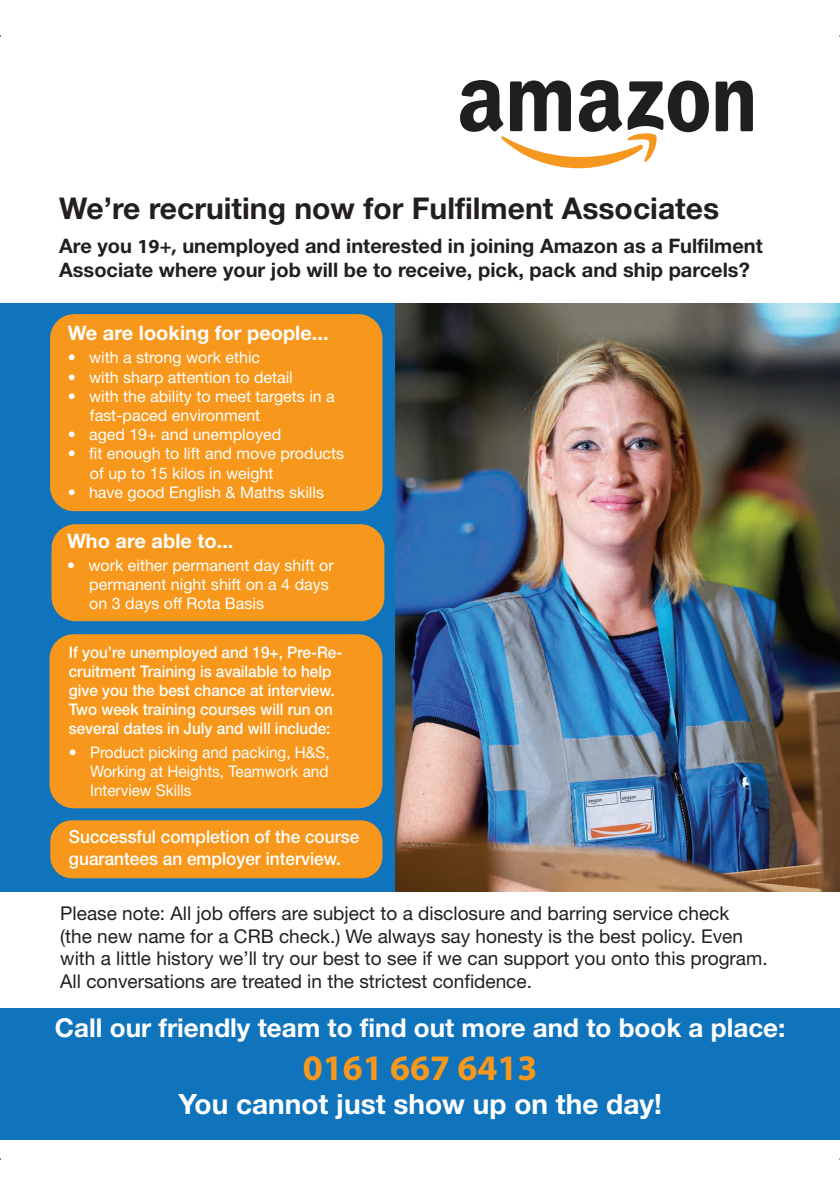
<style>
.page{position:relative;width:840px;height:1191px;background:#fff}
.page>*{position:absolute;margin:0;border:0;box-sizing:border-box;transform-origin:0 0}
.t1{font:700 36px "Myriad Pro";color:#f7981d}
.t2{font:700 30px "Helvetica Neue";color:#231f20}
.t3{font:700 28px "Helvetica Neue";color:#fff}
.t4{font:700 26px "Helvetica Neue";color:#fff}
.t5{font:700 20px/24px "Helvetica Neue";color:#231f20}
.t6{font:700 20px "Helvetica Neue";color:#fff}
.t7{font:19px/22.8px "Helvetica Neue";color:#231f20}
.t8{font:500 18px/21.6px "Helvetica Neue";color:#fff;scale:.96 1}
.t9{font:16px/19.2px "Helvetica Neue";color:#fff}
.t10{font:500 16px/19.2px "Helvetica Neue";color:#fff;scale:.96 1}
.s1{font-family:"Myriad Pro"}
</style>
<div class="page">
<img style="left:394px;top:303px;width:445px;height:589px">
<div style="left:0;top:300px;width:394px;height:592px;background:#1074bc"></div>
<div style="left:0;top:233px;width:839px;height:69px;background:#fff"></div>
<div style="left:0;top:1007px;width:839px;height:132px;background:#1074bc"></div>
<div style="left:51px;top:524px;width:333px;height:97px;background:#f7981d;border-radius:24px"></div>
<div style="left:50px;top:314px;width:332px;height:197px;background:#f7981d;border-radius:24px"></div>
<div style="left:49px;top:634px;width:333px;height:174px;background:#f7981d;border-radius:24px"></div>
<svg style="left:715px;top:81px;width:37px;height:50px"></svg>
<svg style="left:460px;top:80px;width:248px;height:88px"></svg>
<div style="left:50px;top:820px;width:332px;height:58px;background:#f7981d;border-radius:22px"></div>
<h2 class="t2" style="left:59px;top:190px;width:661px">We’re recruiting now for Fulfilment Associates</h2>
<p class="t5" style="left:59px;top:233px;width:704px">Are you <span class="s1">19+,</span> unemployed and interested in joining Amazon as a Fulfilment<br>Associate where your job will be to receive, pick, pack and ship parcels?</p>
<p class="t6" style="left:68px;top:321px;width:262px">We are looking for people...</p>
<p class="t9" style="left:68px;top:348px;width:194px">• with a strong work ethic</p>
<p class="t9" style="left:68px;top:367px;width:226px">• with sharp attention to detail</p>
<p class="t9" style="left:90px;top:386px;width:246px;text-indent:-22px">• with the ability to meet targets in a fast-paced environment</p>
<p class="t9" style="left:68px;top:425px;width:215px">• aged 19+ and unemployed</p>
<p class="t9" style="left:90px;top:444px;width:256px;text-indent:-22px">• fit enough to lift and move products of up to 15 kilos in weight</p>
<p class="t9" style="left:68px;top:482px;width:258px">• have good English &amp; Maths skills</p>
<p class="t6" style="left:67px;top:528px;width:168px">Who are able to...</p>
<p class="t9" style="left:89px;top:555px;width:246px;text-indent:-22px">• work either permanent day shift or permanent night shift on a 4 days on 3 days off Rota Basis</p>
<p class="t10" style="left:69px;top:642px;width:286px">If you’re unemployed and 19+, Pre-Re&shy;cruitment Training is available to help give you the best chance at interview.<br>Two week training courses will run on several dates in July and will include:</p>
<p class="t9" style="left:90px;top:742px;width:241px;text-align:justify;text-indent:-21px">• Product picking and packing, H&amp;S, Working at Heights, Teamwork and Interview Skills</p>
<p class="t8" style="left:69px;top:826px;width:304px">Successful completion of the course guarantees an employer interview.</p>
<p class="t7" style="left:60px;top:901px;width:708px">Please note: All job offers are subject to a disclosure and barring service check<br>(the new name for a CRB check.) We always say honesty is the best policy. Even with a little history we’ll try our best to see if we can support you onto this program.<br>All conversations are treated in the strictest confidence.</p>
<h3 class="t4" style="left:55px;top:1011px;width:731px">Call our friendly team to find out more and to book a place:</h3>
<h1 class="t1" style="left:303px;top:1044px;width:236px">0161 667 6413</h1>
<h3 class="t3" style="left:178px;top:1086px;width:484px">You cannot just show up on the day!</h3>
</div>
